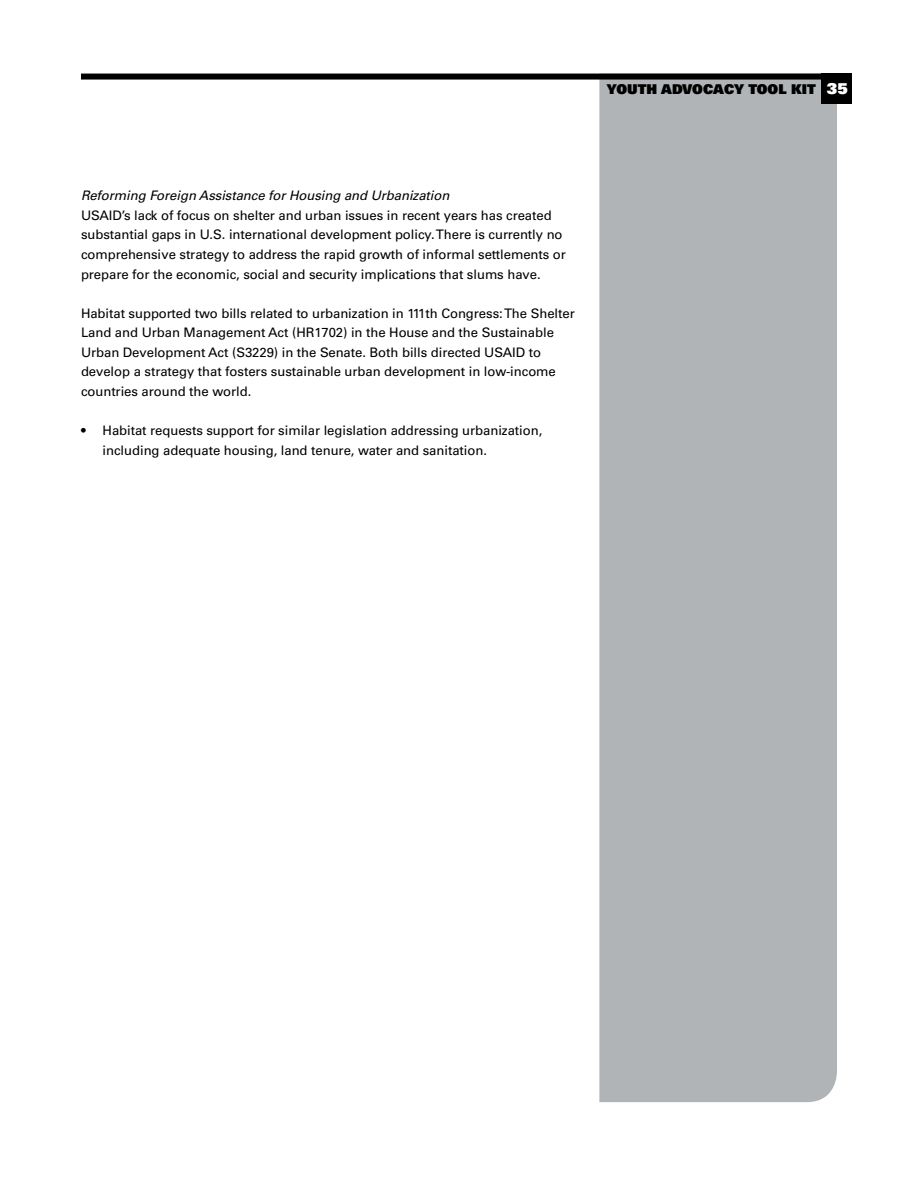
<style>
.page{position:relative;width:918px;height:1188px;background:#fff}
.page>*{position:absolute;margin:0;border:0;box-sizing:border-box;transform-origin:0 0}
.t1{font:13.5px "Univers LT Std X Black";color:#000}
.t2{font:13.2px/19.5px "Univers LT Std";letter-spacing:-.005em;color:#000}
.t3{font:italic 13.2px "Univers LT Std";letter-spacing:-.005em;color:#000}
.s1{font-size:15px;color:#fff}
</style>
<div class="page">
<div style="left:599px;top:80px;width:238px;height:1022px;background:#b1b4b6"></div>
<div style="left:81px;top:74px;width:756px;height:6px;background:#000"></div>
<div style="left:822px;top:74px;width:30px;height:30px;background:#000"></div>
<p class="t1" style="left:607px;top:81px;width:242px">YOUTH ADVOCACY TOOL KIT <span class="s1">35</span></p>
<p class="t3" style="left:81px;top:188px;width:370px">Reforming Foreign Assistance for Housing and Urbanization</p>
<p class="t2" style="left:81px;top:205px;width:486px">USAID’s lack of focus on shelter and urban issues in recent years has created substantial gaps in U.S. international development policy. There is currently no comprehensive strategy to address the rapid growth of informal settlements or prepare for the economic, social and security implications that slums have.</p>
<p class="t2" style="left:81px;top:303px;width:495px">Habitat supported two bills related to urbanization in 111th Congress: The Shelter Land and Urban Management Act (HR1702) in the House and the Sustainable Urban Development Act (S3229) in the Senate. Both bills directed USAID to develop a strategy that fosters sustainable urban development in low-income countries around the world.</p>
<p class="t2" style="left:103px;top:421px;width:441px;text-indent:-22px">• Habitat requests support for similar legislation addressing urbanization, including adequate housing, land tenure, water and sanitation.</p>
</div>
